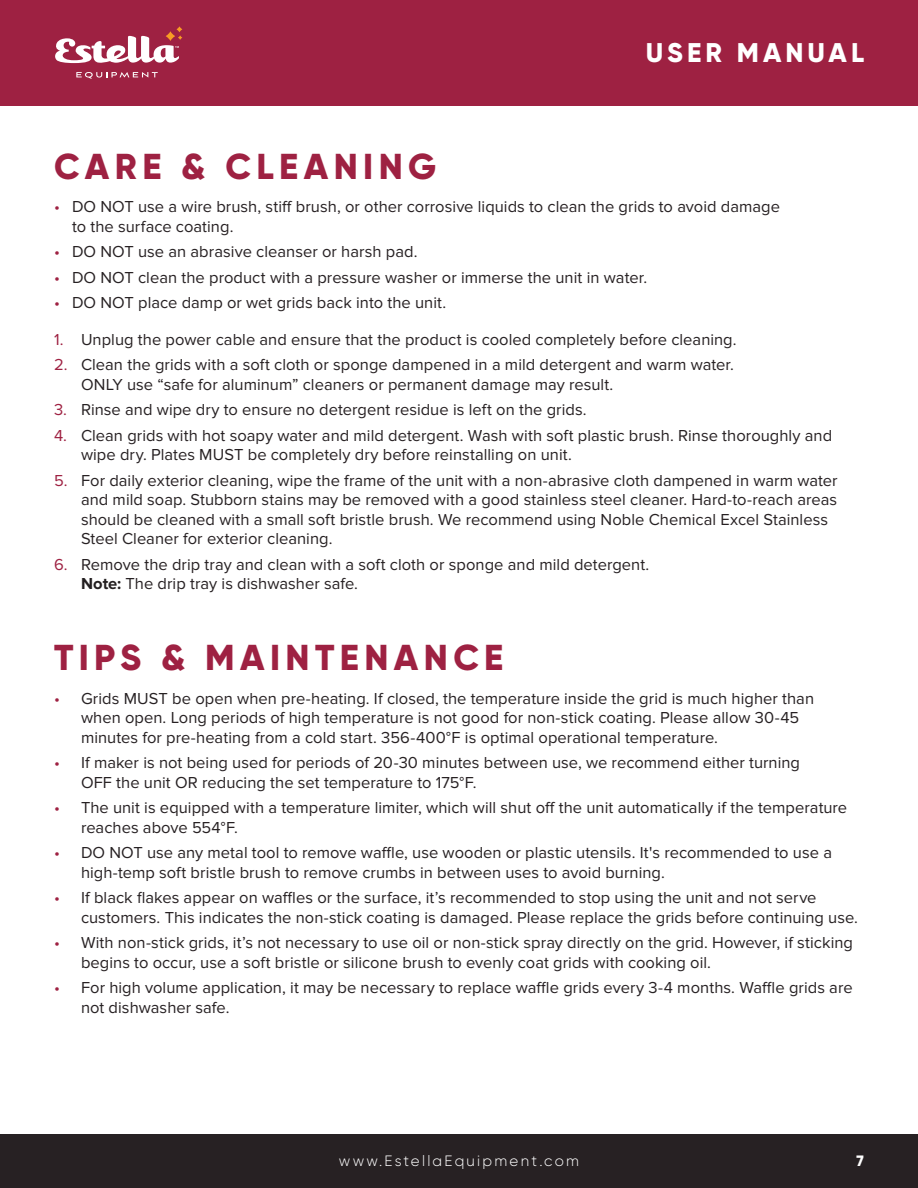
<style>
.page{position:relative;width:918px;height:1188px;background:#fff}
.page>*{position:absolute;margin:0;border:0;box-sizing:border-box;transform-origin:0 0}
.t1{font:800 36px "Gilroy";letter-spacing:.15em;color:#9e2142}
.t2{font:800 27px "Gilroy";letter-spacing:.15em;color:#fff}
.t3{font:16.5px/19.5px "Proxima Nova";letter-spacing:.005em;color:#272123}
.t4{font:300 15px "Gilroy";letter-spacing:.15em;color:#fff}
.t5{font:800 15px "Gilroy";color:#fff}
.s1{color:#9e2142}
.s2{font-weight:700;color:#231f20}
</style>
<div class="page">
<div style="left:0;top:1134px;width:918px;height:54px;background:#272123"></div>
<div style="left:0;top:0;width:918px;height:105px;background:#9e2142"></div>
<svg style="left:76px;top:72px;width:82px;height:7px"></svg>
<svg style="left:55px;top:27px;width:127px;height:36px"></svg>
<p class="t1" style="left:54px;top:144px;width:384px">CARE &amp; CLEANING</p>
<h2 class="t2" style="left:646px;top:36px;width:220px">USER MANUAL</h2>
<p class="t3" style="left:72px;top:197px;width:710px;text-indent:-18px"><span class="s1">•</span> DO NOT use a wire brush, stiff brush, or other corrosive liquids to clean the grids to avoid damage to the surface coating.</p>
<p class="t3" style="left:54px;top:242px;width:365px"><span class="s1">•</span> DO NOT use an abrasive cleanser or harsh pad.</p>
<p class="t3" style="left:54px;top:268px;width:595px"><span class="s1">•</span> DO NOT clean the product with a pressure washer or immerse the unit in water.</p>
<p class="t3" style="left:54px;top:293px;width:394px"><span class="s1">•</span> DO NOT place damp or wet grids back into the unit.</p>
<p class="t3" style="left:54px;top:330px;width:684px"><span class="s1">1.</span> Unplug the power cable and ensure that the product is cooled completely before cleaning.</p>
<p class="t3" style="left:81px;top:355px;width:655px;text-indent:-27px"><span class="s1">2.</span> Clean the grids with a soft cloth or sponge dampened in a mild detergent and warm water.<br>ONLY use “safe for aluminum” cleaners or permanent damage may result.</p>
<p class="t3" style="left:54px;top:400px;width:534px"><span class="s1">3.</span> Rinse and wipe dry to ensure no detergent residue is left on the grids.</p>
<p class="t3" style="left:81px;top:426px;width:753px;text-indent:-27px"><span class="s1">4.</span> Clean grids with hot soapy water and mild detergent. Wash with soft plastic brush. Rinse thoroughly and wipe dry. Plates MUST be completely dry before reinstalling on unit.</p>
<p class="t3" style="left:81px;top:471px;width:758px;text-indent:-27px"><span class="s1">5.</span> For daily exterior cleaning, wipe the frame of the unit with a non-abrasive cloth dampened in warm water and mild soap. Stubborn stains may be removed with a good stainless steel cleaner. Hard-to-reach areas should be cleaned with a small soft bristle brush. We recommend using Noble Chemical Excel Stainless Steel Cleaner for exterior cleaning.</p>
<p class="t3" style="left:81px;top:555px;width:570px;text-indent:-27px"><span class="s1">6.</span> Remove the drip tray and clean with a soft cloth or sponge and mild detergent.<br><span class="s2">Note:</span> The drip tray is dishwasher safe.</p>
<p class="t1" style="left:54px;top:635px;width:451px">TIPS &amp; MAINTENANCE</p>
<p class="t3" style="left:81px;top:689px;width:735px;text-indent:-27px"><span class="s1">•</span> Grids MUST be open when pre-heating. If closed, the temperature inside the grid is much higher than when open. Long periods of high temperature is not good for non-stick coating. Please allow 30-45 minutes for pre-heating from a cold start. 356-400°F is optimal operational temperature.</p>
<p class="t3" style="left:81px;top:753px;width:721px;text-indent:-27px"><span class="s1">•</span> If maker is not being used for periods of 20-30 minutes between use, we recommend either turning<br>OFF the unit OR reducing the set temperature to 175°F.</p>
<p class="t3" style="left:81px;top:798px;width:768px;text-indent:-27px"><span class="s1">•</span> The unit is equipped with a temperature limiter, which will shut off the unit automatically if the temperature reaches above 554°F.</p>
<p class="t3" style="left:81px;top:843px;width:753px;text-indent:-27px"><span class="s1">•</span> DO NOT use any metal tool to remove waffle, use wooden or plastic utensils. It's recommended to use a high-temp soft bristle brush to remove crumbs in between uses to avoid burning.</p>
<p class="t3" style="left:81px;top:888px;width:779px;text-indent:-27px"><span class="s1">•</span> If black flakes appear on waffles or the surface, it’s recommended to stop using the unit and not serve customers. This indicates the non-stick coating is damaged. Please replace the grids before continuing use.</p>
<p class="t3" style="left:81px;top:933px;width:774px;text-indent:-27px"><span class="s1">•</span> With non-stick grids, it’s not necessary to use oil or non-stick spray directly on the grid. However, if sticking begins to occur, use a soft bristle or silicone brush to evenly coat grids with cooking oil.</p>
<p class="t3" style="left:81px;top:978px;width:773px;text-indent:-27px"><span class="s1">•</span> For high volume application, it may be necessary to replace waffle grids every 3-4 months. Waffle grids are not dishwasher safe.</p>
<p class="t4" style="left:339px;top:1152px;width:242px">www.EstellaEquipment.com</p>
<p class="t5" style="left:857px;top:1152px;width:9px">7</p>
</div>
